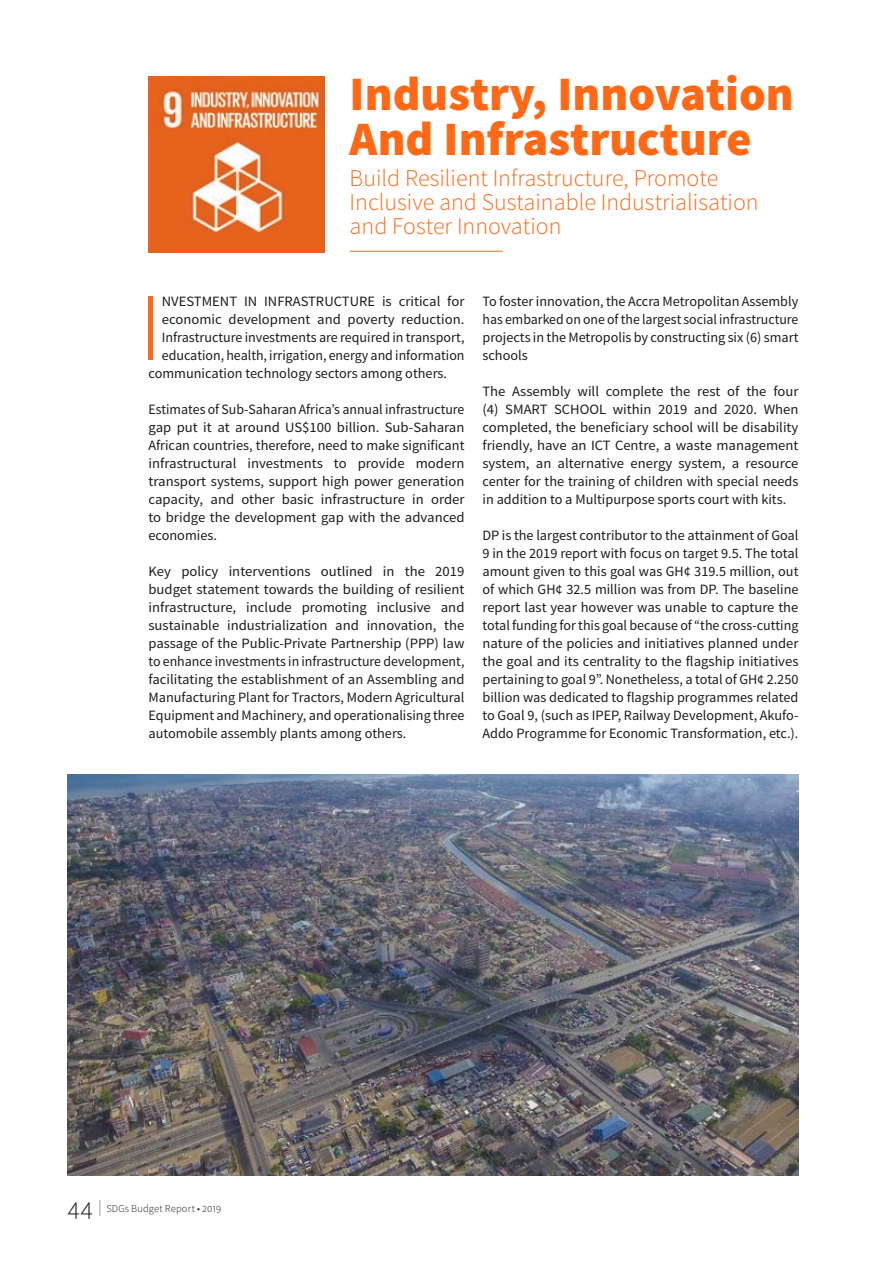
<style>
.page{position:relative;width:893px;height:1263px;background:#fff}
.page>*{position:absolute;margin:0;border:0;box-sizing:border-box;transform-origin:0 0}
.t1{font:300 96.15px "Source Sans Pro";color:#ff6916}
.t2{font:900 48px/45px "Source Sans Pro";color:#ff6916}
.t3{font:300 24px/24px "Source Sans Pro";color:#ff6916}
.t4{font:14.25px/18px "Source Sans Pro";color:#1c1c1a;text-align:justify}
.t5{font:300 10.5px "Source Sans Pro";letter-spacing:.015em;color:#1c1c1a}
.s1{font-size:25.5px}
.s2{font-size:15.75px}
</style>
<div class="page">
<img style="left:148px;top:76px;width:176px;height:176px">
<hr style="left:350px;top:251px;width:153px;height:1px;background:#ff6916">
<img style="left:68px;top:774px;width:730px;height:401px">
<h2 class="t2" style="left:350px;top:74px;width:446px">Industry, Innovation<br>And Infrastructure</h2>
<h3 class="t3" style="left:350px;top:166px;width:411px">Build Resilient Infrastructure, Promote<br>Inclusive and Sustainable Industrialisation and Foster Innovation</h3>
<h1 class="t1" style="left:139px;top:270px;width:24px">I</h1>
<p class="t4" style="left:162px;top:293px;width:304px">NVESTMENT IN INFRASTRUCTURE is critical for</p>
<p class="t4" style="left:162px;top:311px;width:304px">economic development and poverty reduction.</p>
<p class="t4" style="left:162px;top:329px;width:304px">Infrastructure investments are required in transport,</p>
<p class="t4" style="left:162px;top:347px;width:304px">education, health, irrigation, energy and information</p>
<p class="t4" style="left:148px;top:365px;width:300px">communication technology sectors among others.</p>
<p class="t4" style="left:148px;top:401px;width:317px">Estimates of Sub-Saharan Africa’s annual infrastructure gap put it at around US$100 billion. Sub-Saharan African countries, therefore, need to make significant infrastructural investments to provide modern transport systems, support high power generation capacity, and other basic infrastructure in order to bridge the development gap with the advanced economies.</p>
<p class="t4" style="left:148px;top:563px;width:317px">Key policy interventions outlined in the 2019 budget statement towards the building of resilient infrastructure, include promoting inclusive and sustainable industrialization and innovation, the passage of the Public-Private Partnership (PPP) law to enhance investments in infrastructure development, facilitating the establishment of an Assembling and Manufacturing Plant for Tractors, Modern Agricultural Equipment and Machinery, and operationalising three automobile assembly plants among others.</p>
<p class="t4" style="left:482px;top:293px;width:317px">To foster innovation, the Accra Metropolitan Assembly has embarked on one of the largest social infrastructure projects in the Metropolis by constructing six (6) smart schools</p>
<p class="t4" style="left:482px;top:383px;width:317px">The Assembly will complete the rest of the four (4) SMART SCHOOL within 2019 and 2020. When completed, the beneficiary school will be disability friendly, have an ICT Centre, a waste management system, an alternative energy system, a resource center for the training of children with special needs in addition to a Multipurpose sports court with kits.</p>
<p class="t4" style="left:482px;top:527px;width:318px">DP is the largest contributor to the attainment of Goal 9 in the 2019 report with focus on target 9.5. The total amount given to this goal was GH¢ 319.5 million, out of which GH¢ 32.5 million was from DP. The baseline report last year however was unable to capture the total funding for this goal because of “the cross-cutting nature of the policies and initiatives planned under the goal and its centrality to the flagship initiatives pertaining to goal 9”. Nonetheless, a total of GH¢ 2.250 billion was dedicated to flagship programmes related to Goal 9, (such as IPEP, Railway Development, Akufo-Addo Programme for Economic Transformation, etc.).</p>
<p class="t5" style="left:68px;top:1202px;width:155px"><span class="s1">44</span> <span class="s2">|</span> SDGs Budget Report • 2019</p>
</div>
